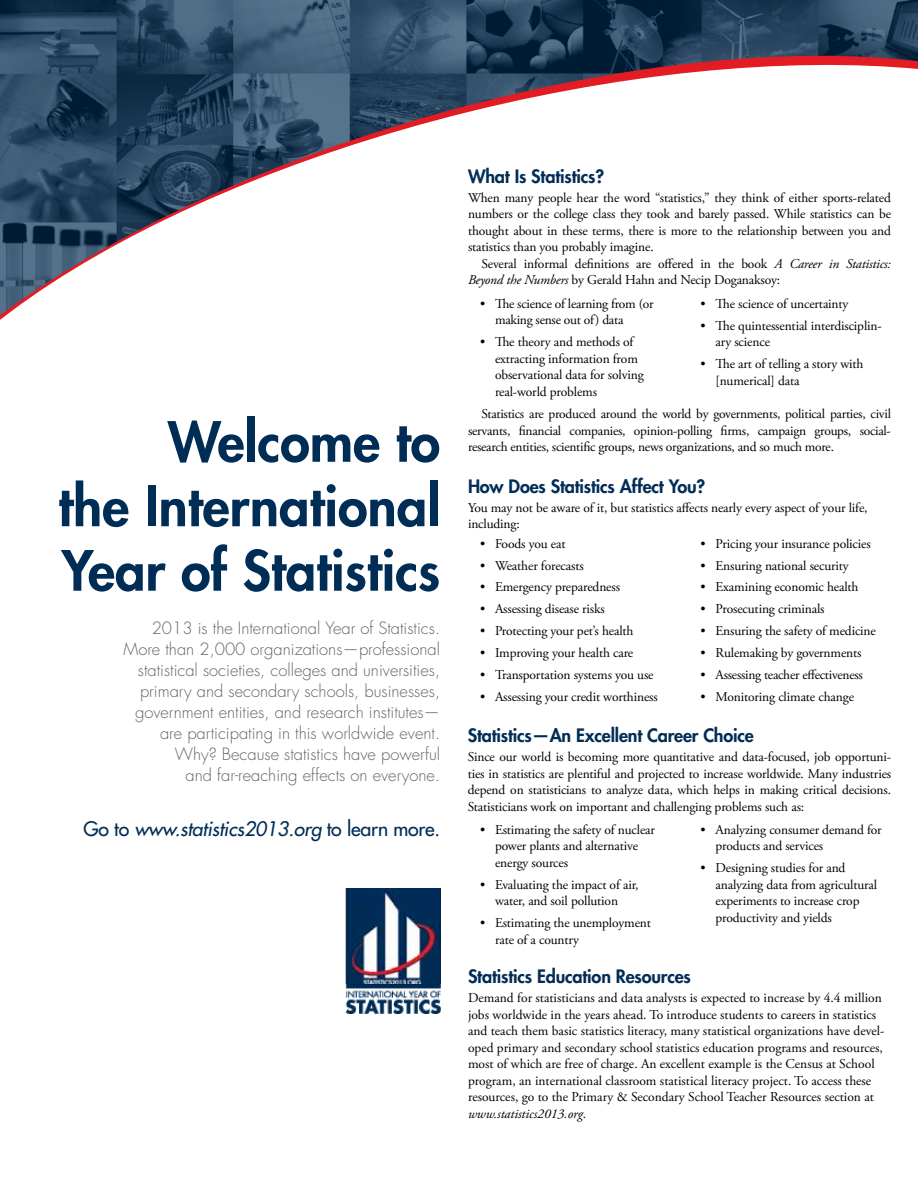
<style>
.page{position:relative;width:918px;height:1188px;background:#fff}
.page>*{position:absolute;margin:0;border:0;box-sizing:border-box;transform-origin:0 0}
.t1{font:800 54px/64.5px "Futura";color:#002d56;text-align:justify}
.t2{font:italic 19.5px "Futura";letter-spacing:-.01em;color:#002d56}
.t3{font:800 18px "Futura";letter-spacing:-.01em;color:#002d56}
.t4{font:300 16.5px/21px "Futura";color:#636466;text-align:right}
.t5{font:13.5px/16.5px "Adobe Garamond Pro";letter-spacing:-.01em;color:#000}
.s1{font-style:normal}
.s2{font-style:italic}
</style>
<div class="page">
<img style="left:1px;top:0;width:917px;height:15px">
<svg style="left:0;top:24px;width:918px;height:296px"></svg>
<img style="left:345px;top:888px;width:95px;height:125px">
<h1 class="t1" style="left:58px;top:410px;width:383px;text-indent:110px">Welcome to the International Year of Statistics</h1>
<p class="t4" style="left:124px;top:618px;width:318px">2013 is the International Year of Statistics.<br>More than 2,000 organizations—professional statistical societies, colleges and universities, primary and secondary schools, businesses, government entities, and research institutes— are participating in this worldwide event.<br>Why? Because statistics have powerful<br>and far-reaching effects on everyone.</p>
<h2 class="t2" style="left:83px;top:816px;width:358px"><span class="s1">Go to</span> www.statistics2013.org <span class="s1">to learn more.</span></h2>
<h3 class="t3" style="left:468px;top:165px;width:138px">What Is Statistics?</h3>
<p class="t5" style="left:468px;top:190px;width:425px;text-align:justify">When many people hear the word “statistics,” they think of either sports-related numbers or the college class they took and barely passed. While statistics can be thought about in these terms, there is more to the relationship between you and statistics than you probably imagine.</p>
<p class="t5" style="left:468px;top:256px;width:425px;text-indent:14px">Several informal definitions are offered in the book <span class="s2">A Career in Statistics:<br>Beyond the Numbers</span> by Gerald Hahn and Necip Doganaksoy:</p>
<p class="t5" style="left:495px;top:296px;width:160px;text-indent:-15px">• The science of learning from (or making sense out of) data</p>
<p class="t5" style="left:495px;top:334px;width:150px;text-indent:-15px">• The theory and methods of extracting information from observational data for solving real-world problems</p>
<p class="t5" style="left:700px;top:296px;width:150px">• The science of uncertainty</p>
<p class="t5" style="left:715px;top:318px;width:168px;text-indent:-15px">• The quintessential interdisciplin&shy;ary science</p>
<p class="t5" style="left:715px;top:356px;width:150px;text-indent:-15px">• The art of telling a story with [numerical] data</p>
<p class="t5" style="left:468px;top:406px;width:425px;text-align:justify;text-indent:14px">Statistics are produced around the world by governments, political parties, civil servants, financial companies, opinion-polling firms, campaign groups, social&shy;research entities, scientific groups, news organizations, and so much more.</p>
<h3 class="t3" style="left:468px;top:475px;width:239px">How Does Statistics Affect You?</h3>
<p class="t5" style="left:468px;top:500px;width:401px">You may not be aware of it, but statistics affects nearly every aspect of your life, including:</p>
<p class="t5" style="left:480px;top:536px;width:87px">• Foods you eat</p>
<p class="t5" style="left:480px;top:557px;width:105px">• Weather forecasts</p>
<p class="t5" style="left:480px;top:579px;width:142px">• Emergency preparedness</p>
<p class="t5" style="left:480px;top:601px;width:126px">• Assessing disease risks</p>
<p class="t5" style="left:480px;top:623px;width:155px">• Protecting your pet’s health</p>
<p class="t5" style="left:480px;top:645px;width:155px">• Improving your health care</p>
<p class="t5" style="left:480px;top:667px;width:175px">• Transportation systems you use</p>
<p class="t5" style="left:480px;top:689px;width:179px">• Assessing your credit worthiness</p>
<p class="t5" style="left:701px;top:536px;width:172px">• Pricing your insurance policies</p>
<p class="t5" style="left:701px;top:557px;width:150px">• Ensuring national security</p>
<p class="t5" style="left:701px;top:579px;width:159px">• Examining economic health</p>
<p class="t5" style="left:701px;top:601px;width:126px">• Prosecuting criminals</p>
<p class="t5" style="left:701px;top:623px;width:177px">• Ensuring the safety of medicine</p>
<p class="t5" style="left:701px;top:645px;width:162px">• Rulemaking by governments</p>
<p class="t5" style="left:701px;top:667px;width:164px">• Assessing teacher effectiveness</p>
<p class="t5" style="left:701px;top:689px;width:155px">• Monitoring climate change</p>
<h3 class="t3" style="left:468px;top:724px;width:288px">Statistics—An Excellent Career Choice</h3>
<p class="t5" style="left:468px;top:749px;width:425px;text-align:justify">Since our world is becoming more quantitative and data-focused, job opportuni&shy;ties in statistics are plentiful and projected to increase worldwide. Many industries depend on statisticians to analyze data, which helps in making critical decisions.<br>Statisticians work on important and challenging problems such as:</p>
<p class="t5" style="left:495px;top:822px;width:162px;text-indent:-15px">• Estimating the safety of nuclear power plants and alternative energy sources</p>
<p class="t5" style="left:480px;top:877px;width:160px;text-align:center">• Evaluating the impact of air, water, and soil pollution</p>
<p class="t5" style="left:495px;top:915px;width:158px;text-indent:-15px">• Estimating the unemployment rate of a country</p>
<p class="t5" style="left:715px;top:822px;width:168px;text-indent:-15px">• Analyzing consumer demand for products and services</p>
<p class="t5" style="left:715px;top:860px;width:163px;text-indent:-15px">• Designing studies for and analyzing data from agricultural experiments to increase crop productivity and yields</p>
<h3 class="t3" style="left:468px;top:965px;width:224px">Statistics Education Resources</h3>
<p class="t5" style="left:468px;top:990px;width:418px">Demand for statisticians and data analysts is expected to increase by 4.4 million jobs worldwide in the years ahead. To introduce students to careers in statistics and teach them basic statistics literacy, many statistical organizations have devel&shy;oped primary and secondary school statistics education programs and resources, most of which are free of charge. An excellent example is the Census at School program, an international classroom statistical literacy project. To access these resources, go to the Primary &amp; Secondary School Teacher Resources section at <span class="s2">www.statistics2013.org</span>.</p>
</div>
